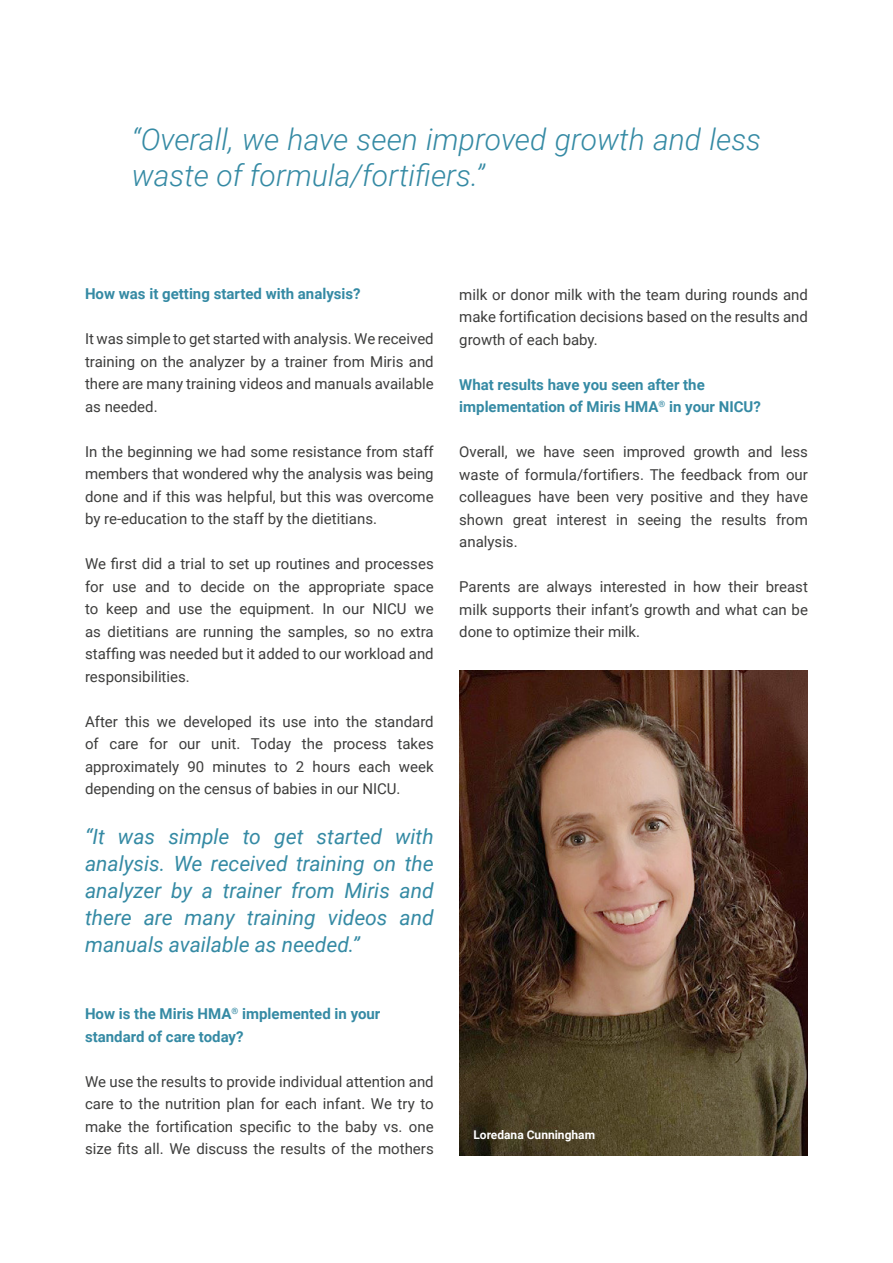
<style>
.page{position:relative;width:893px;height:1263px;background:#fff}
.page>*{position:absolute;margin:0;border:0;box-sizing:border-box;transform-origin:0 0}
.t1{font:italic 300 30px/36px "Roboto";color:#358aa4}
.t2{font:italic 21px/27px "Roboto";color:#358aa4;text-align:justify}
.t3{font:15px/22.5px "Roboto";color:#3d3d3c;text-align:justify}
.t4{font:700 15px/22.5px "Roboto";color:#358aa4}
.t5{font:700 12px "Roboto";color:#fff}
</style>
<div class="page">
<img style="left:459px;top:671px;width:349px;height:485px">
<p class="t1" style="left:132px;top:120px;width:631px">“Overall, we have seen improved growth and less waste of formula/fortifiers.”</p>
<p class="t4" style="left:85px;top:282px;width:277px">How was it getting started with analysis?</p>
<p class="t3" style="left:85px;top:327px;width:350px">It was simple to get started with analysis. We received training on the analyzer by a trainer from Miris and there are many training videos and manuals available as needed.</p>
<p class="t3" style="left:85px;top:440px;width:350px">In the beginning we had some resistance from staff members that wondered why the analysis was being done and if this was helpful, but this was overcome by re-education to the staff by the dietitians.</p>
<p class="t3" style="left:85px;top:552px;width:350px">We first did a trial to set up routines and processes for use and to decide on the appropriate space to keep and use the equipment. In our NICU we as dietitians are running the samples, so no extra staffing was needed but it added to our workload and responsibilities.</p>
<p class="t3" style="left:85px;top:710px;width:350px">After this we developed its use into the standard of care for our unit. Today the process takes approximately 90 minutes to 2 hours each week depending on the census of babies in our NICU.</p>
<p class="t2" style="left:85px;top:822px;width:350px">“It was simple to get started with analysis. We received training on the analyzer by a trainer from Miris and there are many training videos and manuals available as needed.”</p>
<p class="t4" style="left:85px;top:1002px;width:297px">How is the Miris HMA<sup>®</sup> implemented in your standard of care today?</p>
<p class="t3" style="left:85px;top:1070px;width:350px">We use the results to provide individual attention and care to the nutrition plan for each infant. We try to make the fortification specific to the baby vs. one size fits all. We discuss the results of the mothers</p>
<p class="t3" style="left:459px;top:283px;width:350px">milk or donor milk with the team during rounds and make fortification decisions based on the results and growth of each baby.</p>
<p class="t4" style="left:459px;top:373px;width:303px">What results have you seen after the implementation of Miris HMA<sup>®</sup> in your NICU?</p>
<p class="t3" style="left:459px;top:440px;width:350px">Overall, we have seen improved growth and less waste of formula/fortifiers. The feedback from our colleagues have been very positive and they have shown great interest in seeing the results from analysis.</p>
<p class="t3" style="left:459px;top:575px;width:350px">Parents are always interested in how their breast milk supports their infant’s growth and what can be done to optimize their milk.</p>
<p class="t5" style="left:473px;top:1126px;width:123px">Loredana Cunningham</p>
</div>
